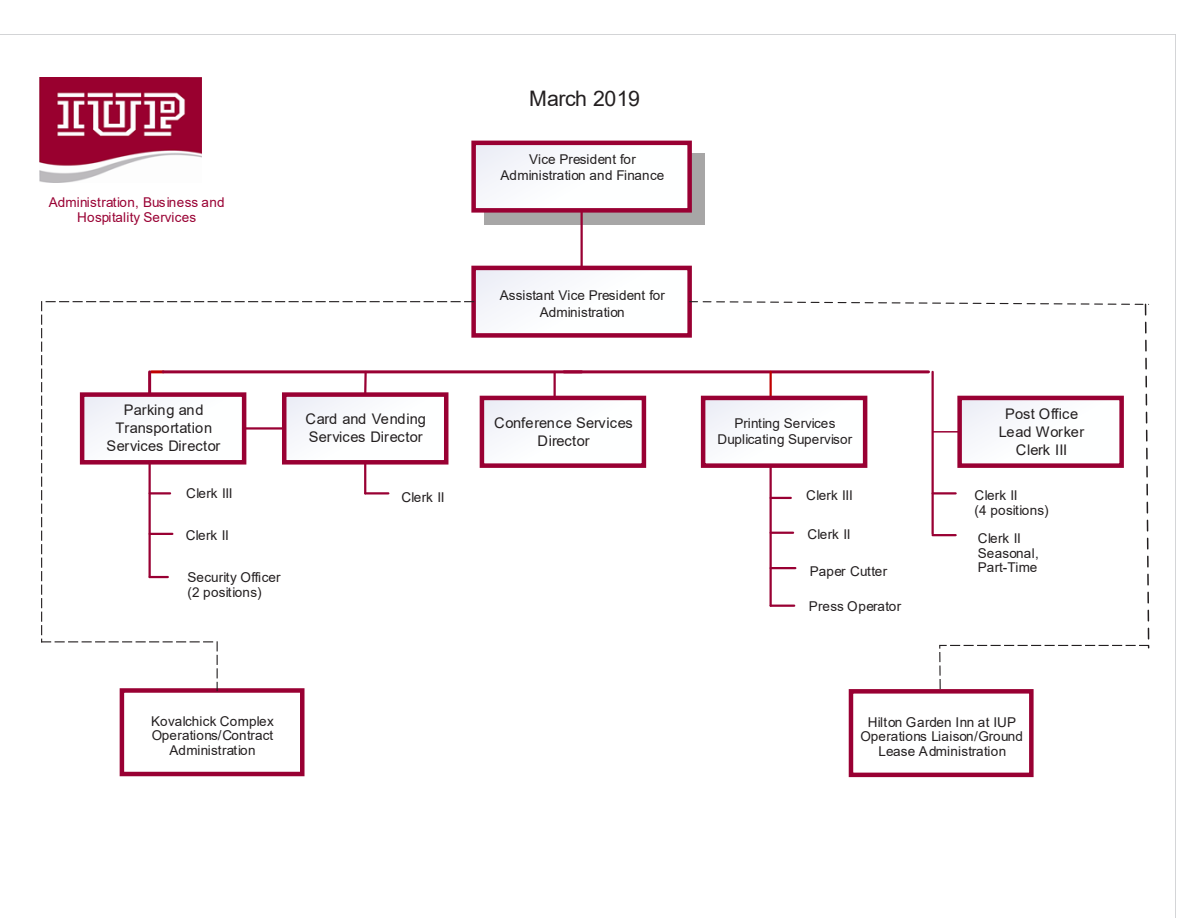
<style>
.page{position:relative;width:1188px;height:918px;background:#fff}
.page>*{position:absolute;margin:0;border:0;box-sizing:border-box;transform-origin:0 0}
.t1{font:21.3px "Arial";letter-spacing:-.025em;color:#231f20}
.t2{font:14.7px/18px "Arial";letter-spacing:.01em;color:#231f20;text-align:center}
.t3{font:14.7px/18px "Arial";letter-spacing:-.02em;color:#231f20}
.t4{font:13.5px/14.7px "Arial";color:#231f20;text-align:center}
.t5{font:13.5px/14.7px "Arial";letter-spacing:.025em;color:#231f20}
.t6{font:13.5px/14.7px "Arial";letter-spacing:.025em;color:#903;text-align:center}
</style>
<div class="page">
<div style="left:484px;top:153px;width:221px;height:72px;background:#a7a6a6"></div>
<div style="left:474px;top:143px;width:216px;height:67px;background:#fcfdfe"></div>
<div style="left:471px;top:141px;width:221px;height:72px;border:4px solid #903"></div>
<div style="left:471px;top:266px;width:221px;height:72px;border:4px solid #903"></div>
<hr style="left:564px;top:370px;width:365px;height:3px;background:#903">
<img style="left:40px;top:77px;width:162px;height:105px">
<hr style="left:163px;top:370px;width:419px;height:3px;background:#903">
<hr style="left:581px;top:210px;width:2px;height:58px;background:#903">
<hr style="left:554px;top:372px;width:2px;height:49px;background:#903">
<div style="left:120px;top:688px;width:185px;height:88px;border:4px solid #903"></div>
<div style="left:480px;top:396px;width:166px;height:72px;border:4px solid #903"></div>
<div style="left:849px;top:689px;width:185px;height:88px;border:4px solid #903"></div>
<svg style="left:41px;top:301px;width:434px;height:340px"></svg>
<svg style="left:41px;top:641px;width:177px;height:51px"></svg>
<svg style="left:689px;top:301px;width:461px;height:391px"></svg>
<p class="t6" style="left:49px;top:195px;width:178px">Administration, Business and<br>Hospitality Services</p>
<p class="t1" style="left:529px;top:84px;width:112px">March 2019</p>
<p class="t4" style="left:501px;top:151px;width:165px;line-height:16.2px">Vice President for<br>Administration and Finance</p>
<p class="t4" style="left:500px;top:287px;width:167px;line-height:16.2px">Assistant Vice President for<br>Administration</p>
<p class="t2" style="left:107px;top:401px;width:115px">Parking and<br>Transportation<br>Services Director</p>
<p class="t4" style="left:186px;top:486px;width:48px">Clerk III</p>
<p class="t4" style="left:186px;top:528px;width:45px">Clerk II</p>
<p class="t5" style="left:188px;top:570px;width:95px">Security Officer (2 positions)</p>
<p class="t3" style="left:305px;top:410px;width:122px">Card and Vending<br>Services Director</p>
<p class="t4" style="left:717px;top:415px;width:136px;line-height:16.2px">Printing Services<br>Duplicating Supervisor</p>
<p class="t2" style="left:999px;top:404px;width:87px">Post Office<br>Lead Worker<br>Clerk III</p>
<p class="t2" style="left:494px;top:414px;width:140px">Conference Services<br>Director</p>
<p class="t4" style="left:401px;top:489px;width:45px">Clerk II</p>
<p class="t4" style="left:806px;top:488px;width:48px">Clerk III</p>
<p class="t4" style="left:807px;top:526px;width:45px">Clerk II</p>
<p class="t5" style="left:810px;top:563px;width:79px">Paper Cutter</p>
<p class="t4" style="left:809px;top:599px;width:94px">Press Operator</p>
<p class="t5" style="left:975px;top:488px;width:76px">Clerk II<br>(4 positions)</p>
<p class="t4" style="left:978px;top:531px;width:63px;text-align:left">Clerk II<br>Seasonal,<br>Part-Time</p>
<p class="t4" style="left:151px;top:714px;width:124px">Kovalchick Complex<br>Operations/Contract<br>Administration</p>
<p class="t5" style="left:861px;top:714px;width:164px;text-align:center">Hilton Garden Inn at IUP<br>Operations Liaison/Ground<br>Lease Administration</p>
</div>
